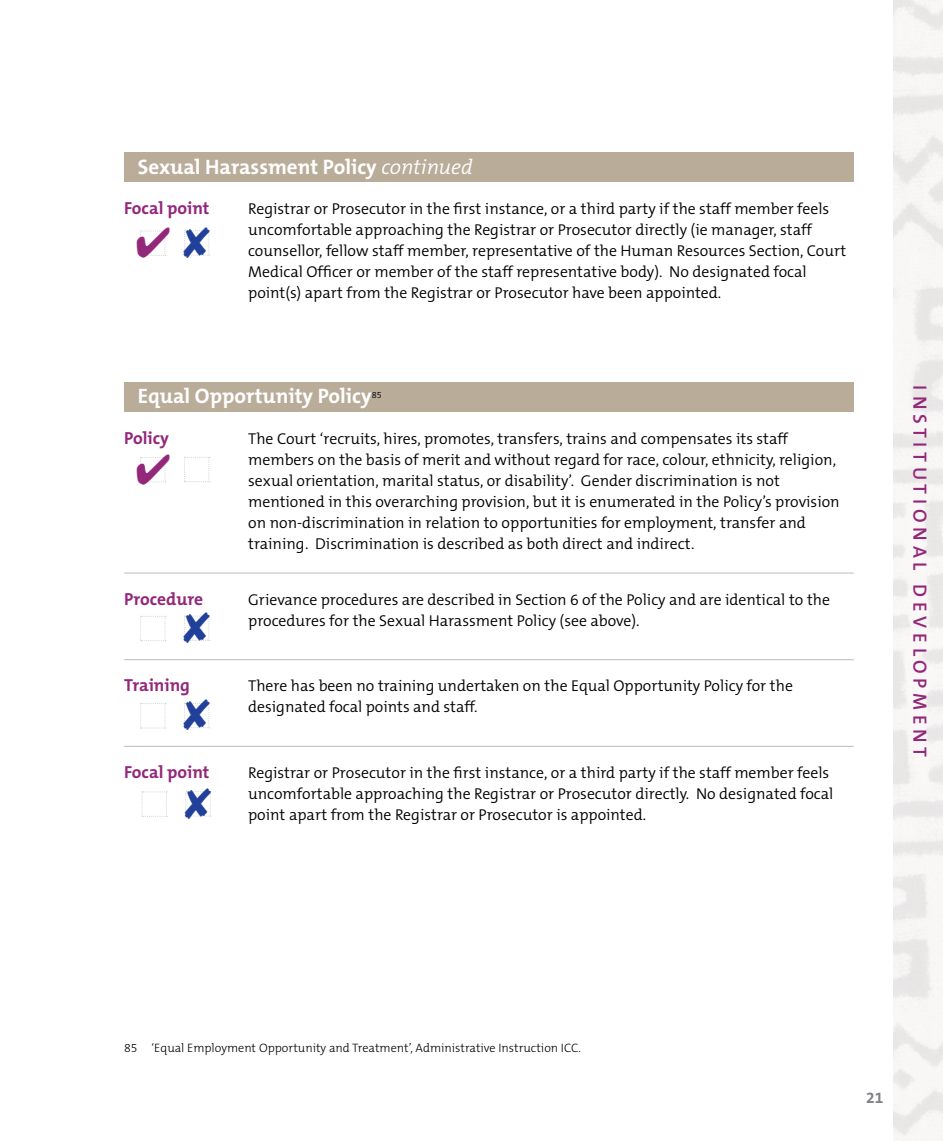
<style>
.page{position:relative;width:943px;height:1141px;background:#fff}
.page>*{position:absolute;margin:0;border:0;box-sizing:border-box;transform-origin:0 0}
.t1{font:700 21px "The Mix B7";color:#fff}
.t2{font:600 19.25px "The Mix B6";letter-spacing:.25em;color:#93287b}
.t3{font:700 17.5px "The Mix B7";color:#93287b}
.t4{font:300 15.75px/21px "The Mix B4";color:#000}
.t5{font:700 15.75px "The Mix B7";color:#808285}
.t6{font:300 12.25px "The Mix B3";color:#000}
.t7{font:300 9.1px "The Mix B4";color:#000}
.s1{font-family:"The Mix B4";font-weight:300;font-style:italic}
</style>
<div class="page">
<div style="left:124px;top:382px;width:729px;height:30px;background:#b9ac99"></div>
<div style="left:124px;top:152px;width:729px;height:30px;background:#b9ac99"></div>
<hr style="left:124px;top:573px;width:729px;height:1px;background:#bcbdc0">
<hr style="left:124px;top:659px;width:729px;height:1px;background:#bcbdc0">
<hr style="left:124px;top:746px;width:729px;height:1px;background:#bcbdc0">
<svg style="left:184px;top:457px;width:26px;height:25px"></svg>
<svg style="left:140px;top:616px;width:26px;height:25px"></svg>
<svg style="left:140px;top:703px;width:26px;height:26px"></svg>
<svg style="left:141px;top:791px;width:26px;height:26px"></svg>
<svg style="left:184px;top:230px;width:26px;height:26px"></svg>
<svg style="left:184px;top:615px;width:26px;height:26px"></svg>
<svg style="left:184px;top:703px;width:26px;height:26px"></svg>
<svg style="left:185px;top:791px;width:26px;height:26px"></svg>
<svg style="left:140px;top:230px;width:27px;height:26px"></svg>
<svg style="left:140px;top:457px;width:27px;height:26px"></svg>
<h1 class="t1" style="left:138px;top:155px;width:336px">Sexual Harassment Policy <span class="s1">continued</span></h1>
<p class="t3" style="left:124px;top:199px;width:87px">Focal point</p>
<p class="t4" style="left:248px;top:199px;width:599px">Registrar or Prosecutor in the first instance, or a third party if the staff member feels uncomfortable approaching the Registrar or Prosecutor directly (ie manager, staff counsellor, fellow staff member, representative of the Human Resources Section, Court Medical Officer or member of the staff representative body). No designated focal point(s) apart from the Registrar or Prosecutor have been appointed.</p>
<h1 class="t1" style="left:138px;top:385px;width:235px">Equal Opportunity Policy</h1>
<p class="t7" style="left:371px;top:390px;width:12px">85</p>
<p class="t3" style="left:124px;top:429px;width:46px">Policy</p>
<p class="t4" style="left:248px;top:429px;width:593px">The Court ‘recruits, hires, promotes, transfers, trains and compensates its staff members on the basis of merit and without regard for race, colour, ethnicity, religion, sexual orientation, marital status, or disability’. Gender discrimination is not mentioned in this overarching provision, but it is enumerated in the Policy’s provision on non-discrimination in relation to opportunities for employment, transfer and training. Discrimination is described as both direct and indirect.</p>
<p class="t3" style="left:124px;top:589px;width:80px">Procedure</p>
<p class="t4" style="left:248px;top:589px;width:583px">Grievance procedures are described in Section 6 of the Policy and are identical to the procedures for the Sexual Harassment Policy (see above).</p>
<p class="t3" style="left:124px;top:676px;width:67px">Training</p>
<p class="t4" style="left:248px;top:676px;width:546px">There has been no training undertaken on the Equal Opportunity Policy for the designated focal points and staff.</p>
<p class="t3" style="left:124px;top:763px;width:87px">Focal point</p>
<p class="t4" style="left:248px;top:763px;width:586px">Registrar or Prosecutor in the first instance, or a third party if the staff member feels uncomfortable approaching the Registrar or Prosecutor directly. No designated focal point apart from the Registrar or Prosecutor is appointed.</p>
<p class="t2" style="left:930px;top:385px;width:374px;rotate:90deg">INSTITUTIONAL DEVELOPMENT</p>
<p class="t6" style="left:124px;top:1041px;width:458px">85 ‘Equal Employment Opportunity and Treatment’, Administrative Instruction ICC.</p>
<p class="t5" style="left:866px;top:1090px;width:19px">21</p>
</div>
